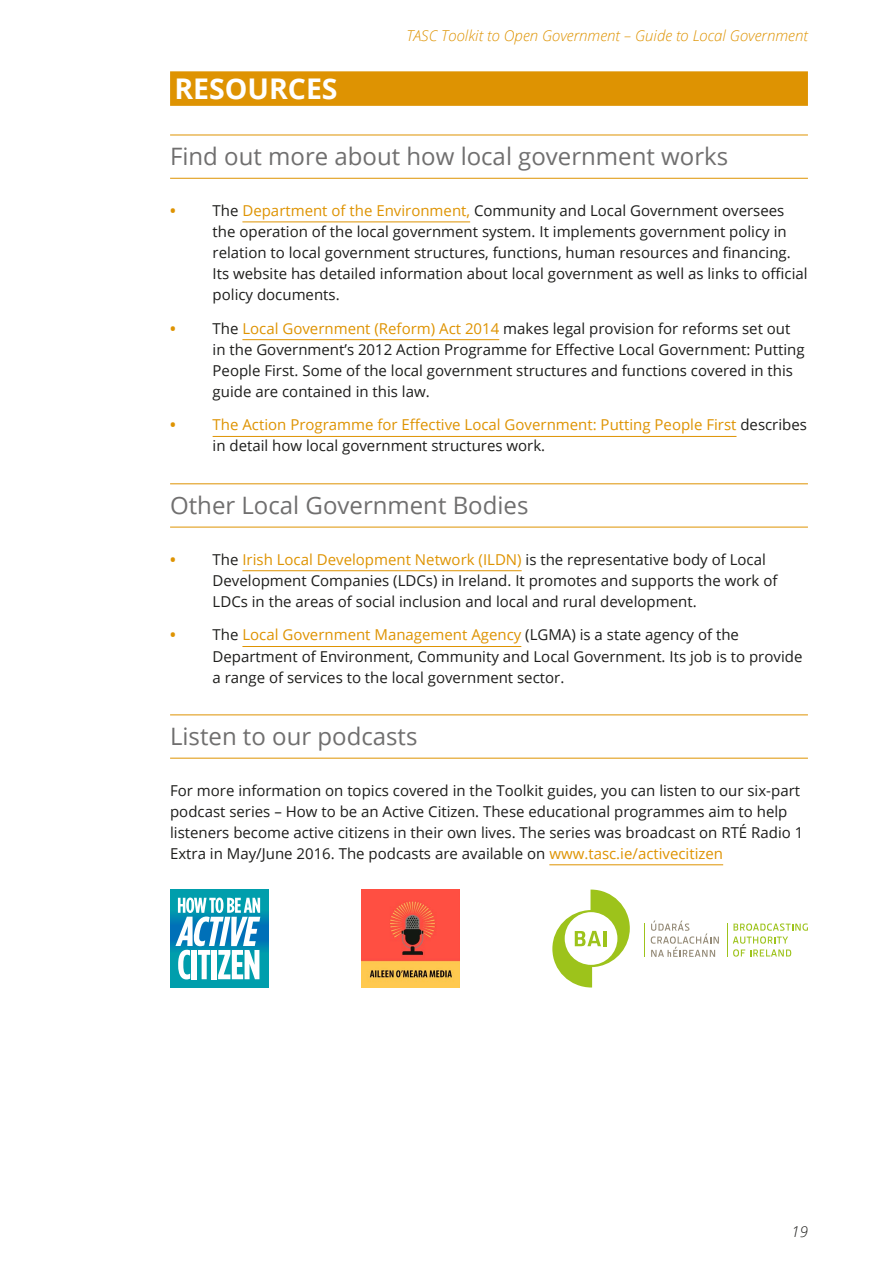
<style>
.page{position:relative;width:893px;height:1263px;background:#fff}
.page>*{position:absolute;margin:0;border:0;box-sizing:border-box;transform-origin:0 0}
.t1{font:700 28.5px "Open Sans";color:#fff}
.t2{font:24px "Open Sans";color:#706f6f}
.t3{font:15px/21px "Open Sans";color:#1d1d1b}
.t4{font:15px/21px "Open Sans";color:#de9302}
.t5{font:italic 300 15px "Open Sans";color:#de9302}
.t6{font:700 15px "Open Sans";color:#de9302}
.t7{font:italic 300 15px "Open Sans";color:#1d1d1b}
.s1{color:#de9302}
.s2{color:#1d1d1b}
</style>
<div class="page">
<div style="left:170px;top:71px;width:638px;height:35px;background:#de9302"></div>
<hr style="left:170px;top:135px;width:638px;height:1px;background:#de9302">
<hr style="left:170px;top:178px;width:638px;height:1px;background:#de9302">
<hr style="left:242px;top:222px;width:228px;height:1px;background:#de9302">
<hr style="left:242px;top:339px;width:257px;height:1px;background:#de9302">
<hr style="left:213px;top:436px;width:523px;height:1px;background:#de9302">
<hr style="left:170px;top:483px;width:638px;height:1px;background:#de9302">
<hr style="left:170px;top:527px;width:638px;height:1px;background:#de9302">
<hr style="left:242px;top:570px;width:280px;height:1px;background:#de9302">
<hr style="left:242px;top:646px;width:279px;height:1px;background:#de9302">
<hr style="left:170px;top:714px;width:638px;height:1px;background:#de9302">
<hr style="left:170px;top:758px;width:638px;height:1px;background:#de9302">
<hr style="left:549px;top:864px;width:174px;height:1px;background:#de9302">
<svg style="left:170px;top:889px;width:98px;height:98px"></svg>
<svg style="left:175px;top:897px;width:85px;height:82px"></svg>
<img style="left:361px;top:889px;width:98px;height:98px">
<svg style="left:651px;top:920px;width:68px;height:37px"></svg>
<svg style="left:552px;top:889px;width:78px;height:98px"></svg>
<hr style="left:604px;top:931px;width:3px;height:15px;background:#9dc31b">
<svg style="left:733px;top:923px;width:75px;height:33px"></svg>
<hr style="left:644px;top:923px;width:1px;height:34px;background:#9dc31b">
<hr style="left:727px;top:923px;width:1px;height:33px;background:#9dc31b">
<h1 class="t1" style="left:174px;top:68px;width:165px">RESOURCES</h1>
<p class="t5" style="left:406px;top:25px;width:403px">TASC Toolkit to Open Government – Guide to Local Government</p>
<h2 class="t2" style="left:170px;top:140px;width:560px">Find out more about how local government works</h2>
<p class="t6" style="left:170px;top:200px;width:7px">•</p>
<p class="t3" style="left:213px;top:200px;width:596px">The <span class="s1">Department of the Environment,</span> Community and Local Government oversees the operation of the local government system. It implements government policy in relation to local government structures, functions, human resources and financing.<br>Its website has detailed information about local government as well as links to official policy documents.</p>
<p class="t6" style="left:170px;top:318px;width:7px">•</p>
<p class="t3" style="left:213px;top:317px;width:593px">The <span class="s1">Local Government (Reform) Act 2014</span> makes legal provision for reforms set out in the Government’s 2012 Action Programme for Effective Local Government: Putting People First. Some of the local government structures and functions covered in this guide are contained in this law.</p>
<p class="t6" style="left:170px;top:414px;width:7px">•</p>
<p class="t4" style="left:213px;top:414px;width:596px">The Action Programme for Effective Local Government: Putting People First <span class="s2">describes in detail how local government structures work.</span></p>
<h2 class="t2" style="left:170px;top:489px;width:360px">Other Local Government Bodies</h2>
<p class="t6" style="left:170px;top:549px;width:7px">•</p>
<p class="t3" style="left:213px;top:548px;width:566px">The <span class="s1">Irish Local Development Network (ILDN)</span> is the representative body of Local<br>Development Companies (LDCs) in Ireland. It promotes and supports the work of<br>LDCs in the areas of social inclusion and local and rural development.</p>
<p class="t6" style="left:170px;top:624px;width:7px">•</p>
<p class="t3" style="left:213px;top:624px;width:591px">The <span class="s1">Local Government Management Agency</span> (LGMA) is a state agency of the<br>Department of Environment, Community and Local Government. Its job is to provide a range of services to the local government sector.</p>
<h2 class="t2" style="left:170px;top:720px;width:249px">Listen to our podcasts</h2>
<p class="t3" style="left:170px;top:779px;width:635px">For more information on topics covered in the Toolkit guides, you can listen to our six-part podcast series – How to be an Active Citizen. These educational programmes aim to help listeners become active citizens in their own lives. The series was broadcast on RTÉ Radio 1<br>Extra in May/June 2016. The podcasts are available on <span class="s1">www.tasc.ie/activecitizen</span></p>
<p class="t7" style="left:791px;top:1221px;width:18px">19</p>
</div>
